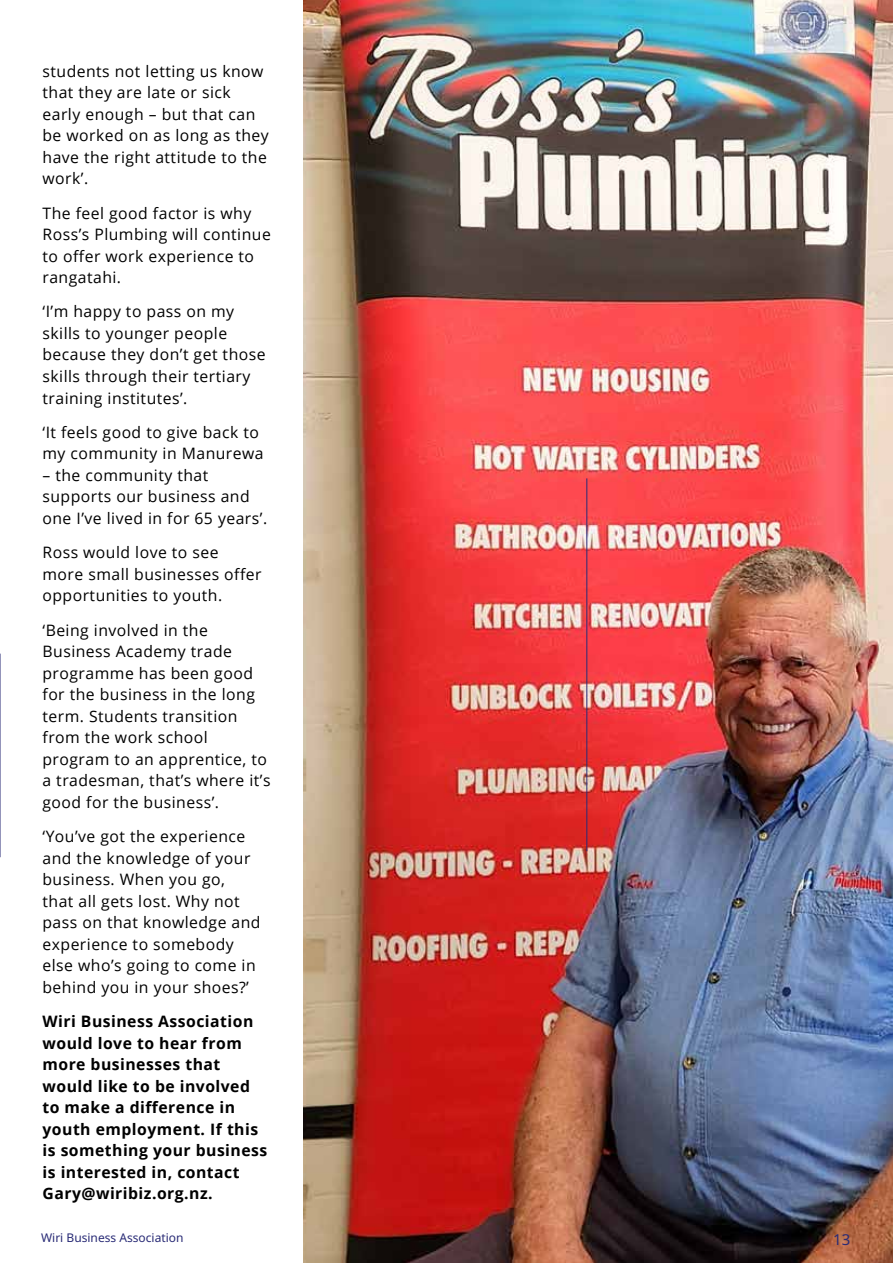
<style>
.page{position:relative;width:893px;height:1263px;background:#fff}
.page>*{position:absolute;margin:0;border:0;box-sizing:border-box;transform-origin:0 0}
.t1{font:15.75px/21.6px "Open Sans";letter-spacing:.03em;color:#000}
.t2{font:700 15.75px/21.6px "Open Sans";letter-spacing:.03em;color:#000}
.t3{font:15px "Noto Sans";color:#292b76}
.t4{font:12px "Noto Sans";color:#292b76}
</style>
<div class="page">
<img style="left:304px;top:0;width:589px;height:1263px">
<hr style="left:586px;top:478px;width:1px;height:373px;background:#292b76">
<p class="t1" style="left:43px;top:62px;width:228px">students not letting us know that they are late or sick early enough – but that can be worked on as long as they have the right attitude to the work’.</p>
<p class="t1" style="left:43px;top:204px;width:230px">The feel good factor is why<br>Ross’s Plumbing will continue to offer work experience to rangatahi.</p>
<p class="t1" style="left:43px;top:300px;width:225px">‘I’m happy to pass on my skills to younger people because they don’t get those skills through their tertiary training institutes’.</p>
<p class="t1" style="left:43px;top:421px;width:223px">‘It feels good to give back to my community in Manurewa</p>
<p class="t1" style="left:43px;top:466px;width:226px">– the community that supports our business and one I’ve lived in for 65 years’.</p>
<p class="t1" style="left:43px;top:543px;width:221px">Ross would love to see more small businesses offer opportunities to youth.</p>
<p class="t1" style="left:43px;top:621px;width:230px">‘Being involved in the<br>Business Academy trade programme has been good for the business in the long term. Students transition from the work school program to an apprentice, to a tradesman, that’s where it’s good for the business’.</p>
<p class="t1" style="left:43px;top:827px;width:220px">‘You’ve got the experience and the knowledge of your business. When you go,<br>that all gets lost. Why not pass on that knowledge and experience to somebody else who’s going to come in behind you in your shoes?’</p>
<p class="t2" style="left:43px;top:1012px;width:226px">Wiri Business Association would love to hear from more businesses that would like to be involved to make a difference in youth employment. If this is something your business is interested in, contact<br>Gary@wiribiz.org.nz.</p>
<p class="t4" style="left:41px;top:1231px;width:144px">Wiri Business Association</p>
<p class="t3" style="left:833px;top:1231px;width:19px">13</p>
</div>
